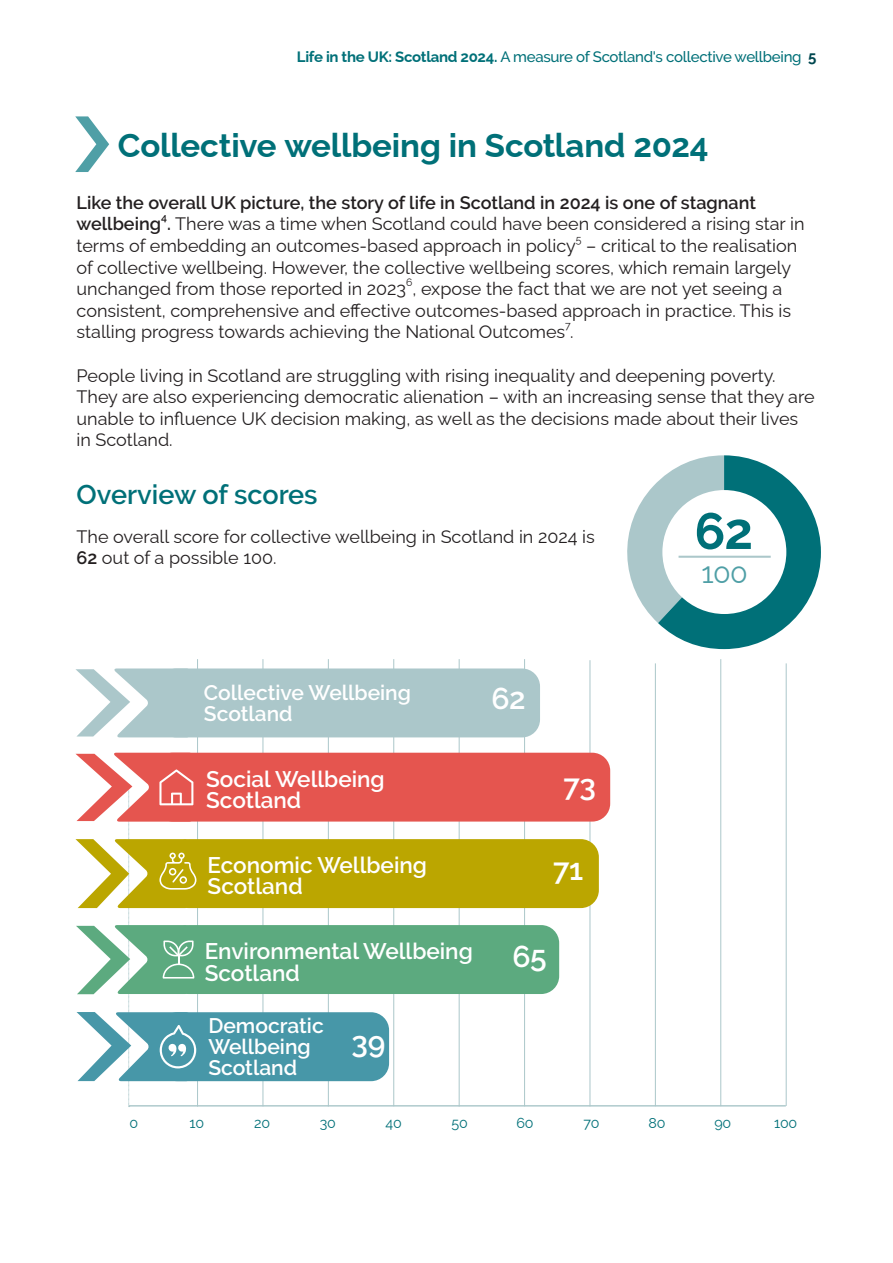
<style>
.page{position:relative;width:893px;height:1263px;background:#fff}
.page>*{position:absolute;margin:0;border:0;box-sizing:border-box;transform-origin:0 0}
.t1{font:700 50.85px "Raleway";color:#007078}
.t2{font:700 33px "Raleway";letter-spacing:-.005em;color:#007078}
.t3{font:600 30px "Raleway";letter-spacing:-.01em;color:#fff}
.t4{font:28.8px "Raleway";color:#4f9fa6}
.Heading{font:600 27px "Raleway";color:#007078}
.text{font:600 22.5px/21px "Raleway";color:#fff}
.text-2{font:600 21px/21px "Raleway";color:#fff}
.text-3{font:18px/21.6px "Raleway";color:#231f20}
.text-4{font:600 18px/21.6px "Raleway";color:#231f20}
.t5{font:500 15px "Raleway";letter-spacing:-.02em;color:#007078}
.t6{font:14.25px "Raleway";letter-spacing:-.02em;color:#007078}
.text-5{font:10.5px "Raleway";color:#231f20}
.text-6{font:600 10.5px "Raleway";color:#231f20}
.s1{font-weight:700}
.s2{font-weight:700;color:#004750}
.s3{font-weight:400}
.s4{font-weight:600}
</style>
<div class="page">
<svg style="left:75px;top:116px;width:34px;height:56px"></svg>
<svg style="left:627px;top:455px;width:194px;height:194px"></svg>
<div style="left:662px;top:490px;width:124px;height:124px;background:#fff;border-radius:50%"></div>
<hr style="left:678px;top:556px;width:93px;height:2px;background:#abc7ca">
<hr style="left:197px;top:659px;width:1px;height:447px;background:#abc7ca">
<hr style="left:129px;top:1105px;width:657px;height:1px;background:#abc7ca">
<hr style="left:263px;top:659px;width:1px;height:447px;background:#abc7ca">
<hr style="left:328px;top:659px;width:1px;height:447px;background:#abc7ca">
<hr style="left:393px;top:659px;width:1px;height:447px;background:#abc7ca">
<hr style="left:459px;top:659px;width:1px;height:447px;background:#abc7ca">
<hr style="left:524px;top:659px;width:1px;height:447px;background:#abc7ca">
<hr style="left:590px;top:660px;width:1px;height:446px;background:#abc7ca">
<hr style="left:655px;top:663px;width:1px;height:443px;background:#abc7ca">
<hr style="left:720px;top:659px;width:1px;height:447px;background:#abc7ca">
<hr style="left:786px;top:663px;width:1px;height:443px;background:#abc7ca">
<div style="left:171px;top:839px;width:428px;height:69px;background:#bba600;border-radius:18px"></div>
<div style="left:171px;top:925px;width:388px;height:69px;background:#5caa7f;border-radius:18px"></div>
<div style="left:159px;top:1012px;width:230px;height:69px;background:#4797a8;border-radius:18px"></div>
<div style="left:155px;top:753px;width:455px;height:68px;background:#e5554f;border-radius:18px"></div>
<svg style="left:75px;top:753px;width:121px;height:354px"></svg>
<svg style="left:75px;top:668px;width:97px;height:69px"></svg>
<div style="left:158px;top:668px;width:382px;height:69px;background:#abc7ca;border-radius:18px"></div>
<p class="t5" style="left:297px;top:48px;width:521px"><span class="s1">Life in the UK: Scotland 2024.</span> A measure of Scotland's collective wellbeing <span class="s2">5</span></p>
<p class="t2" style="left:118px;top:119px;width:592px">Collective wellbeing in Scotland 2024</p>
<p class="text-4" style="left:77px;top:192px;width:729px">Like the overall UK picture, the story of life in Scotland in 2024 is one of stagnant wellbeing . <span class="s3">There was a time when Scotland could have been considered a rising star in</span></p>
<p class="text-6" style="left:161px;top:212px;width:7px">4</p>
<p class="text-3" style="left:77px;top:233px;width:501px">terms of embedding an outcomes-based approach in policy</p>
<p class="text-5" style="left:576px;top:231px;width:7px">5</p>
<p class="text-3" style="left:77px;top:233px;width:722px;text-indent:510px">– critical to the realisation of collective wellbeing. However, the collective wellbeing scores, which remain largely unchanged from those reported in 2023 , expose the fact that we are not yet seeing a</p>
<p class="text-5" style="left:406px;top:274px;width:8px">6</p>
<p class="text-3" style="left:77px;top:298px;width:716px">consistent, comprehensive and effective outcomes-based approach in practice. This is stalling progress towards achieving the National Outcomes .</p>
<p class="text-5" style="left:565px;top:317px;width:7px">7</p>
<p class="text-3" style="left:77px;top:362px;width:740px">People living in Scotland are struggling with rising inequality and deepening poverty.<br>They are also experiencing democratic alienation – with an increasing sense that they are unable to influence UK decision making, as well as the decisions made about their lives in Scotland.</p>
<p class="Heading" style="left:77px;top:479px;width:243px">Overview of scores</p>
<p class="text-3" style="left:77px;top:523px;width:520px">The overall score for collective wellbeing in Scotland in 2024 is</p>
<p class="text-3" style="left:77px;top:545px;width:201px"><span class="s4">62</span> out of a possible 100.</p>
<p class="t1" style="left:694px;top:490px;width:60px">62</p>
<p class="t4" style="left:701px;top:550px;width:48px">100</p>
<p class="text-2" style="left:204px;top:682px;width:209px">Collective Wellbeing</p>
<p class="text-2" style="left:204px;top:703px;width:90px">Scotland</p>
<p class="t3" style="left:492px;top:681px;width:36px">62</p>
<p class="text" style="left:206px;top:769px;width:180px">Social Wellbeing<br>Scotland</p>
<p class="t3" style="left:564px;top:768px;width:34px">73</p>
<p class="text" style="left:208px;top:855px;width:221px">Economic Wellbeing</p>
<p class="t3" style="left:553px;top:852px;width:32px">71</p>
<p class="text" style="left:208px;top:876px;width:97px">Scotland</p>
<p class="text" style="left:205px;top:940px;width:270px">Environmental Wellbeing</p>
<p class="t3" style="left:512px;top:939px;width:36px">65</p>
<p class="text" style="left:205px;top:963px;width:97px">Scotland</p>
<p class="text-2" style="left:208px;top:1015px;width:117px">Democratic</p>
<p class="text-2" style="left:208px;top:1036px;width:104px">Wellbeing<br>Scotland</p>
<p class="t3" style="left:351px;top:1025px;width:36px">39</p>
<p class="t6" style="left:129px;top:1111px;width:10px">0</p>
<p class="t6" style="left:190px;top:1111px;width:16px">10</p>
<p class="t6" style="left:254px;top:1111px;width:17px">20</p>
<p class="t6" style="left:320px;top:1111px;width:18px">30</p>
<p class="t6" style="left:386px;top:1111px;width:18px">40</p>
<p class="t6" style="left:452px;top:1111px;width:18px">50</p>
<p class="t6" style="left:517px;top:1111px;width:19px">60</p>
<p class="t6" style="left:584px;top:1111px;width:18px">70</p>
<p class="t6" style="left:649px;top:1111px;width:18px">80</p>
<p class="t6" style="left:715px;top:1111px;width:18px">90</p>
<p class="t6" style="left:774px;top:1111px;width:24px">100</p>
</div>
